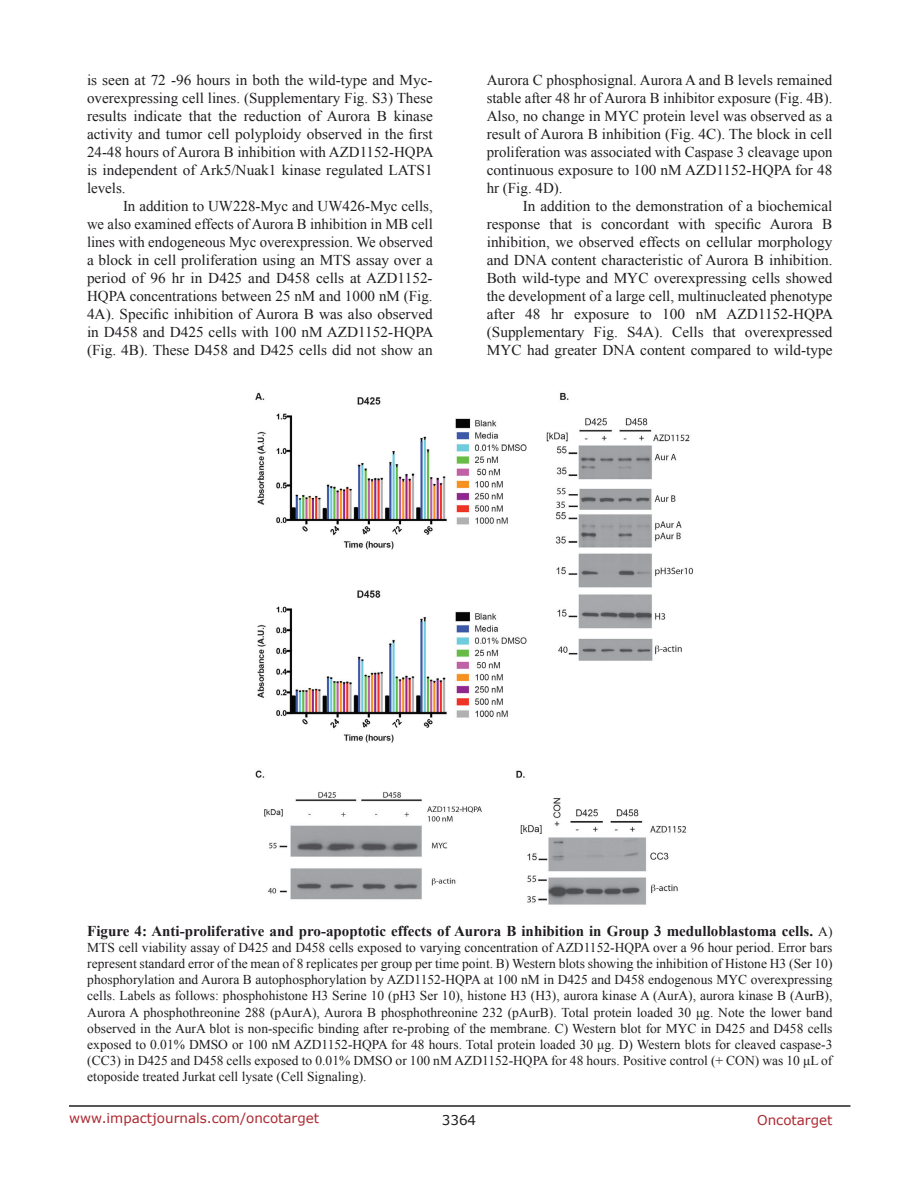
<style>
.page{position:relative;width:918px;height:1188px;background:#fff}
.page>*{position:absolute;margin:0;border:0;box-sizing:border-box;transform-origin:0 0}
.t1{font:15px/18px "Times New Roman";color:#201d20;text-align:justify}
.t2{font:700 15px "Times New Roman";color:#201d20}
.t3{font:13.5px/16.2px "Times New Roman";color:#201d20;text-align:justify}
.t4{font:13.5px "Verdana";color:#ac2830}
.t5{font:13.5px "Verdana";color:#201d20}
.s1{font-weight:400;font-size:13.5px}
</style>
<div class="page">
<hr style="left:69px;top:1105px;width:781px;height:2px;background:#231f20">
<img style="left:255px;top:392px;width:439px;height:513px">
<p class="t1" style="left:87px;top:71px;width:348px">is seen at 72 -96 hours in both the wild-type and Myc&shy;overexpressing cell lines. (Supplementary Fig. S3) These results indicate that the reduction of Aurora B kinase activity and tumor cell polyploidy observed in the first 24-48 hours of Aurora B inhibition with AZD1152-HQPA is independent of Ark5/Nuak1 kinase regulated LATS1 levels.</p>
<p class="t1" style="left:87px;top:197px;width:348px;text-indent:36px">In addition to UW228-Myc and UW426-Myc cells, we also examined effects of Aurora B inhibition in MB cell lines with endogeneous Myc overexpression. We observed a block in cell proliferation using an MTS assay over a period of 96 hr in D425 and D458 cells at AZD1152- HQPA concentrations between 25 nM and 1000 nM (Fig.<br>4A). Specific inhibition of Aurora B was also observed in D458 and D425 cells with 100 nM AZD1152-HQPA (Fig. 4B). These D458 and D425 cells did not show an</p>
<p class="t1" style="left:487px;top:71px;width:347px">Aurora C phosphosignal. Aurora A and B levels remained stable after 48 hr of Aurora B inhibitor exposure (Fig. 4B).<br>Also, no change in MYC protein level was observed as a result of Aurora B inhibition (Fig. 4C). The block in cell proliferation was associated with Caspase 3 cleavage upon continuous exposure to 100 nM AZD1152-HQPA for 48 hr (Fig. 4D).</p>
<p class="t1" style="left:487px;top:197px;width:348px;text-indent:36px">In addition to the demonstration of a biochemical response that is concordant with specific Aurora B inhibition, we observed effects on cellular morphology and DNA content characteristic of Aurora B inhibition.<br>Both wild-type and MYC overexpressing cells showed the development of a large cell, multinucleated phenotype after 48 hr exposure to 100 nM AZD1152-HQPA (Supplementary Fig. S4A). Cells that overexpressed MYC had greater DNA content compared to wild-type</p>
<p class="t2" style="left:87px;top:920px;width:747px">Figure 4: Anti-proliferative and pro-apoptotic effects of Aurora B inhibition in Group 3 medulloblastoma cells. <span class="s1">A)</span></p>
<p class="t3" style="left:87px;top:939px;width:747px">MTS cell viability assay of D425 and D458 cells exposed to varying concentration of AZD1152-HQPA over a 96 hour period. Error bars represent standard error of the mean of 8 replicates per group per time point. B) Western blots showing the inhibition of Histone H3 (Ser 10) phosphorylation and Aurora B autophosphorylation by AZD1152-HQPA at 100 nM in D425 and D458 endogenous MYC overexpressing cells. Labels as follows: phosphohistone H3 Serine 10 (pH3 Ser 10), histone H3 (H3), aurora kinase A (AurA), aurora kinase B (AurB), Aurora A phosphothreonine 288 (pAurA), Aurora B phosphothreonine 232 (pAurB). Total protein loaded 30 μg. Note the lower band observed in the AurA blot is non-specific binding after re-probing of the membrane. C) Western blot for MYC in D425 and D458 cells exposed to 0.01% DMSO or 100 nM AZD1152-HQPA for 48 hours. Total protein loaded 30 μg. D) Western blots for cleaved caspase-3 (CC3) in D425 and D458 cells exposed to 0.01% DMSO or 100 nM AZD1152-HQPA for 48 hours. Positive control (+ CON) was 10 μL of etoposide treated Jurkat cell lysate (Cell Signaling).</p>
<p class="t4" style="left:69px;top:1109px;width:252px">www.impactjournals.com/oncotarget</p>
<p class="t5" style="left:442px;top:1111px;width:36px">3364</p>
<p class="t4" style="left:757px;top:1111px;width:77px">Oncotarget</p>
</div>
